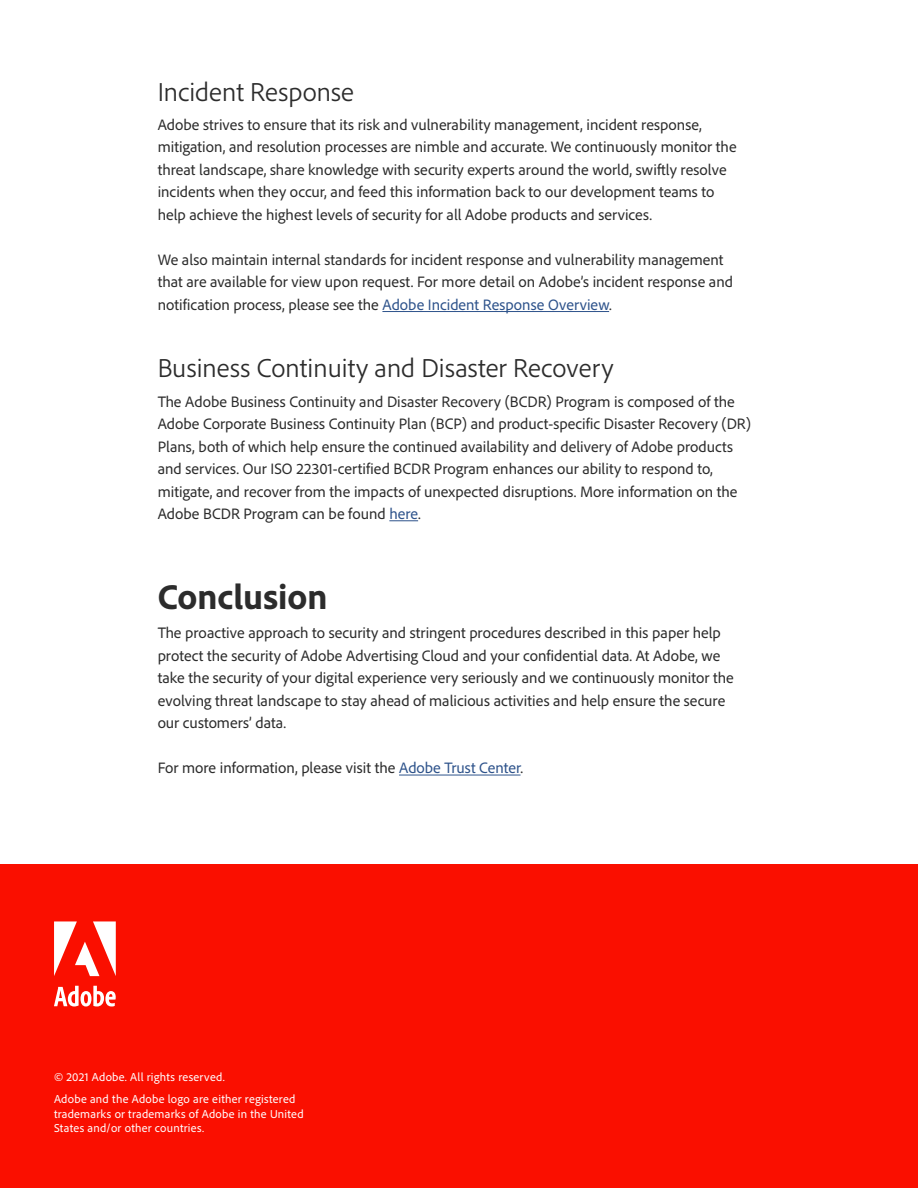
<style>
.page{position:relative;width:918px;height:1188px;background:#fff}
.page>*{position:absolute;margin:0;border:0;box-sizing:border-box;transform-origin:0 0}
.t1{font:800 36px "Adobe Clean";color:#2c2c2c}
.t2{font:300 27px "Adobe Clean";letter-spacing:.005em;color:#2c2c2c}
.t3{font:15.75px/22.5px "Adobe Clean";color:#2c2c2c}
.t4{font:12px/21.9px "Adobe Clean";letter-spacing:.02em;color:#fff}
.s1{color:#2e538b}
</style>
<div class="page">
<div style="left:0;top:864px;width:918px;height:324px;background:#fa0f00"></div>
<svg style="left:54px;top:921px;width:62px;height:55px"></svg>
<svg style="left:54px;top:986px;width:62px;height:21px"></svg>
<hr style="left:382px;top:311px;width:227px;height:1px;background:#2e538b">
<svg style="left:389px;top:520px;width:29px;height:1px"></svg>
<hr style="left:399px;top:775px;width:122px;height:1px;background:#2e538b">
<h2 class="t2" style="left:158px;top:74px;width:198px">Incident Response</h2>
<p class="t3" style="left:158px;top:113px;width:580px">Adobe strives to ensure that its risk and vulnerability management, incident response, mitigation, and resolution processes are nimble and accurate. We continuously monitor the threat landscape, share knowledge with security experts around the world, swiftly resolve incidents when they occur, and feed this information back to our development teams to help achieve the highest levels of security for all Adobe products and services.</p>
<p class="t3" style="left:158px;top:248px;width:577px">We also maintain internal standards for incident response and vulnerability management that are available for view upon request. For more detail on Adobe’s incident response and notification process, please see the <span class="s1">Adobe Incident Response Overview</span>.</p>
<h2 class="t2" style="left:158px;top:351px;width:457px">Business Continuity and Disaster Recovery</h2>
<p class="t3" style="left:158px;top:390px;width:595px">The Adobe Business Continuity and Disaster Recovery (BCDR) Program is composed of the Adobe Corporate Business Continuity Plan (BCP) and product-specific Disaster Recovery (DR)<br>Plans, both of which help ensure the continued availability and delivery of Adobe products and services. Our ISO 22301-certified BCDR Program enhances our ability to respond to, mitigate, and recover from the impacts of unexpected disruptions. More information on the Adobe BCDR Program can be found <span class="s1">here</span>.</p>
<h1 class="t1" style="left:158px;top:574px;width:171px">Conclusion</h1>
<p class="t3" style="left:158px;top:621px;width:578px">The proactive approach to security and stringent procedures described in this paper help protect the security of Adobe Advertising Cloud and your confidential data. At Adobe, we take the security of your digital experience very seriously and we continuously monitor the evolving threat landscape to stay ahead of malicious activities and help ensure the secure our customers’ data.</p>
<p class="t3" style="left:158px;top:756px;width:367px">For more information, please visit the <span class="s1">Adobe Trust Center</span>.</p>
<p class="t4" style="left:54px;top:1066px;width:243px">© 2021 Adobe. All rights reserved.<br>Adobe and the Adobe logo are either registered</p>
<p class="t4" style="left:54px;top:1106px;width:251px;line-height:14.4px">trademarks or trademarks of Adobe in the United<br>States and/or other countries.</p>
</div>
